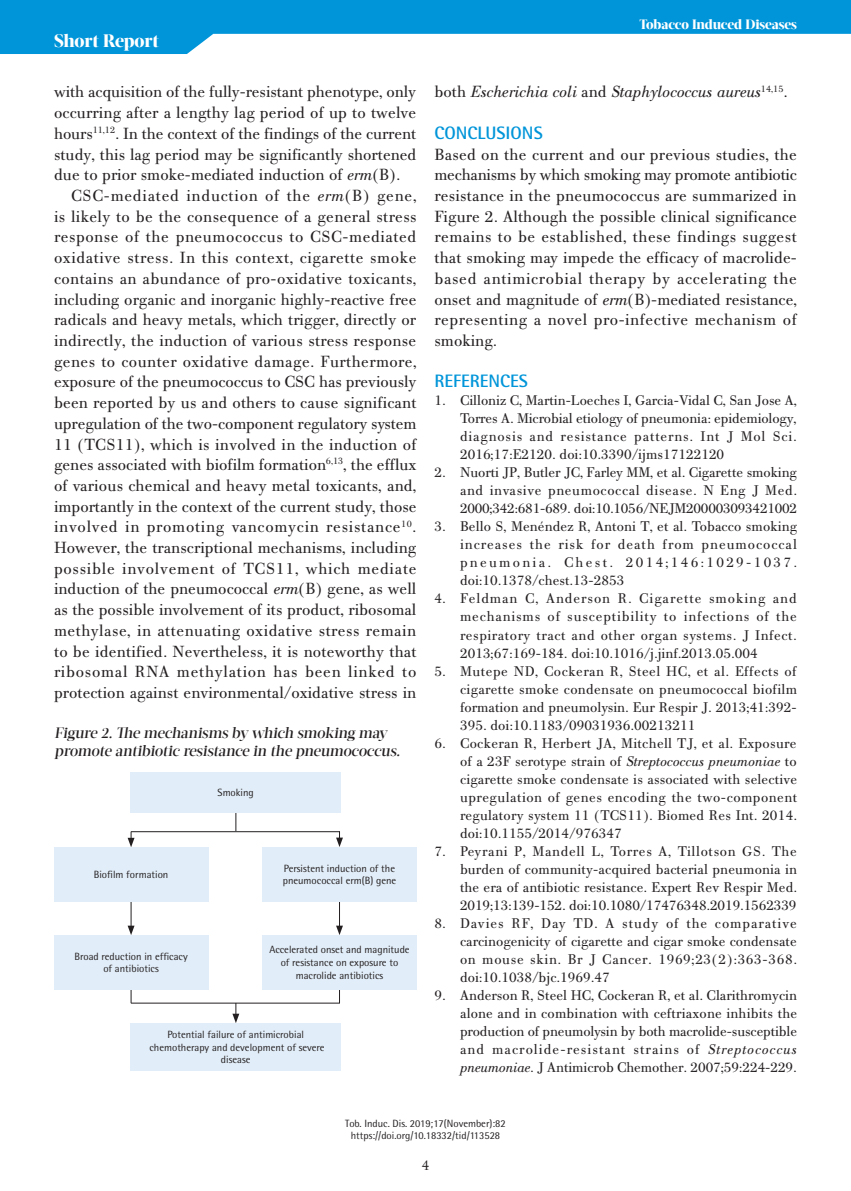
<style>
.page{position:relative;width:851px;height:1191px;background:#fff}
.page>*{position:absolute;margin:0;border:0;box-sizing:border-box;transform-origin:0 0}
.t1{font:700 18px "Rotis Semi Sans Hel";color:#0095d9}
.t2{font:800 18px "Acta Display W04";letter-spacing:-.01em;color:#fff}
.t3{font:17.25px/20.7px "PF Bodoni Text";letter-spacing:.005em;color:#231f20;text-align:justify}
.t4{font:17.25px "PF Bodoni Text";letter-spacing:.04em;color:#231f20}
.t5{font:17.25px "PF Bodoni Text";letter-spacing:.025em;color:#231f20}
.t6{font:17.25px "PF Bodoni Text";letter-spacing:.03em;color:#231f20}
.t7{font:italic 17.25px "PF Bodoni Text";color:#231f20}
.t8{font:15px/18px "PF Bodoni Text";color:#231f20;text-align:justify}
.t9{font:500 15px/18px "Acta Display W04";color:#231f20}
.t10{font:800 13.5px "Acta Display W04";letter-spacing:-.01em;color:#fff}
.t11{font:10.5px/12.6px "Rotis Semi Sans Hel";color:#231f20;text-align:center}
.s1{font-style:italic}
.s2{font-style:normal}
</style>
<div class="page">
<svg style="left:0;top:0;width:850px;height:54px;fill:#0095d9"></svg>
<svg style="left:235px;top:813px;width:1px;height:18px"></svg>
<svg style="left:232px;top:1003px;width:7px;height:20px"></svg>
<hr style="left:131px;top:895px;width:1px;height:33px;background:#231f20">
<svg style="left:128px;top:925px;width:6px;height:10px"></svg>
<svg style="left:128px;top:831px;width:6px;height:16px"></svg>
<svg style="left:131px;top:989px;width:1px;height:13px"></svg>
<hr style="left:339px;top:895px;width:1px;height:33px;background:#231f20">
<svg style="left:336px;top:925px;width:7px;height:10px"></svg>
<svg style="left:336px;top:832px;width:7px;height:15px"></svg>
<svg style="left:339px;top:989px;width:1px;height:13px"></svg>
<hr style="left:131px;top:831px;width:209px;height:1px;background:#231f20">
<hr style="left:131px;top:1002px;width:209px;height:1px;background:#231f20">
<div style="left:130px;top:772px;width:211px;height:41px;background:#e1edf8"></div>
<div style="left:130px;top:1023px;width:211px;height:48px;background:#e1edf8"></div>
<div style="left:262px;top:847px;width:154px;height:54px;background:#e1edf8"></div>
<div style="left:262px;top:935px;width:154px;height:54px;background:#e1edf8"></div>
<div style="left:54px;top:847px;width:154px;height:54px;background:#e1edf8"></div>
<div style="left:54px;top:935px;width:154px;height:54px;background:#e1edf8"></div>
<p class="t2" style="left:54px;top:30px;width:107px">Short Report</p>
<p class="t3" style="left:54px;top:82px;width:363px">with acquisition of the fully-resistant phenotype, only</p>
<p class="t3" style="left:54px;top:103px;width:364px">occurring after a lengthy lag period of up to twelve</p>
<p class="t3" style="left:54px;top:123px;width:363px">hours<sup>11,12</sup>. In the context of the findings of the current</p>
<p class="t3" style="left:54px;top:144px;width:364px">study, this lag period may be significantly shortened</p>
<p class="t3" style="left:54px;top:165px;width:347px">due to prior smoke-mediated induction of <span class="s1">erm</span>(B).</p>
<p class="t4" style="left:71px;top:186px;width:347px">CSC-mediated induction of the <span class="s1">erm</span>(B) gene,</p>
<p class="t3" style="left:54px;top:206px;width:364px">is likely to be the consequence of a general stress</p>
<p class="t6" style="left:54px;top:227px;width:364px">response of the pneumococcus to CSC-mediated</p>
<p class="t6" style="left:54px;top:248px;width:364px">oxidative stress. In this context, cigarette smoke</p>
<p class="t3" style="left:54px;top:268px;width:364px">contains an abundance of pro-oxidative toxicants,</p>
<p class="t3" style="left:54px;top:289px;width:364px">including organic and inorganic highly-reactive free</p>
<p class="t3" style="left:54px;top:310px;width:363px">radicals and heavy metals, which trigger, directly or</p>
<p class="t3" style="left:54px;top:330px;width:364px">indirectly, the induction of various stress response</p>
<p class="t5" style="left:54px;top:352px;width:364px">genes to counter oxidative damage. Furthermore,</p>
<p class="t3" style="left:54px;top:372px;width:364px">exposure of the pneumococcus to CSC has previously</p>
<p class="t3" style="left:54px;top:392px;width:364px">been reported by us and others to cause significant</p>
<p class="t3" style="left:54px;top:413px;width:364px">upregulation of the two-component regulatory system</p>
<p class="t3" style="left:54px;top:434px;width:364px">11 (TCS11), which is involved in the induction of</p>
<p class="t3" style="left:54px;top:454px;width:364px">genes associated with biofilm formation<sup>6,13</sup>, the efflux</p>
<p class="t3" style="left:54px;top:475px;width:364px">of various chemical and heavy metal toxicants, and,</p>
<p class="t3" style="left:54px;top:496px;width:364px">importantly in the context of the current study, those</p>
<p class="t4" style="left:54px;top:517px;width:364px">involved in promoting vancomycin resistance<sup>10</sup>.</p>
<p class="t3" style="left:54px;top:537px;width:364px">However, the transcriptional mechanisms, including</p>
<p class="t4" style="left:54px;top:559px;width:364px">possible involvement of TCS11, which mediate</p>
<p class="t3" style="left:54px;top:579px;width:364px">induction of the pneumococcal <span class="s1">erm</span>(B) gene, as well</p>
<p class="t3" style="left:54px;top:599px;width:364px">as the possible involvement of its product, ribosomal</p>
<p class="t5" style="left:54px;top:621px;width:363px">methylase, in attenuating oxidative stress remain</p>
<p class="t3" style="left:54px;top:641px;width:364px">to be identified. Nevertheless, it is noteworthy that</p>
<p class="t4" style="left:54px;top:662px;width:364px">ribosomal RNA methylation has been linked to</p>
<p class="t3" style="left:54px;top:682px;width:364px">protection against environmental/oxidative stress in</p>
<p class="t9" style="left:55px;top:724px;width:349px">Figure 2. The mechanisms by which smoking may promote antibiotic resistance in the pneumococcus.</p>
<p class="t11" style="left:217px;top:786px;width:38px">Smoking</p>
<p class="t11" style="left:94px;top:868px;width:76px">Biofilm formation</p>
<p class="t11" style="left:74px;top:949px;width:115px">Broad reduction in efficacy of antibiotics</p>
<p class="t11" style="left:283px;top:861px;width:115px;text-align:left">Persistent induction of the pneumococcal erm(B) gene</p>
<p class="t11" style="left:269px;top:943px;width:142px">Accelerated onset and magnitude of resistance on exposure to macrolide antibiotics</p>
<p class="t11" style="left:149px;top:1028px;width:177px">Potential failure of antimicrobial chemotherapy and development of severe disease</p>
<p class="t10" style="left:639px;top:17px;width:159px">Tobacco Induced Diseases</p>
<p class="t7" style="left:434px;top:82px;width:355px"><span class="s2">both</span> Escherichia coli <span class="s2">and</span> Staphylococcus aureus<sup>14,15</sup><span class="s2">.</span></p>
<p class="t1" style="left:434px;top:122px;width:110px">CONCLUSIONS</p>
<p class="t3" style="left:434px;top:144px;width:364px">Based on the current and our previous studies, the mechanisms by which smoking may promote antibiotic resistance in the pneumococcus are summarized in Figure 2. Although the possible clinical significance remains to be established, these findings suggest that smoking may impede the efficacy of macrolide&shy;based antimicrobial therapy by accelerating the onset and magnitude of <span class="s1">erm</span>(B)-mediated resistance, representing a novel pro-infective mechanism of smoking.</p>
<p class="t1" style="left:434px;top:370px;width:95px">REFERENCES</p>
<p class="t8" style="left:460px;top:392px;width:338px;text-indent:-26px">1. Cilloniz C, Martin-Loeches I, Garcia-Vidal C, San Jose A, Torres A. Microbial etiology of pneumonia: epidemiology, diagnosis and resistance patterns. Int J Mol Sci.<br>2016;17:E2120. doi:10.3390/ijms17122120</p>
<p class="t8" style="left:460px;top:464px;width:338px;text-indent:-26px">2. Nuorti JP, Butler JC, Farley MM, et al. Cigarette smoking and invasive pneumococcal disease. N Eng J Med.<br>2000;342:681-689. doi:10.1056/NEJM200003093421002</p>
<p class="t8" style="left:460px;top:518px;width:338px;text-indent:-26px">3. Bello S, Menéndez R, Antoni T, et al. Tobacco smoking increases the risk for death from pneumococcal pneumonia. Chest. 2014;146:1029-1037. doi:10.1378/chest.13-2853</p>
<p class="t8" style="left:460px;top:590px;width:338px;text-indent:-26px">4. Feldman C, Anderson R. Cigarette smoking and mechanisms of susceptibility to infections of the respiratory tract and other organ systems. J Infect.<br>2013;67:169-184. doi:10.1016/j.jinf.2013.05.004</p>
<p class="t8" style="left:460px;top:662px;width:338px;text-indent:-26px">5. Mutepe ND, Cockeran R, Steel HC, et al. Effects of cigarette smoke condensate on pneumococcal biofilm formation and pneumolysin. Eur Respir J. 2013;41:392- 395. doi:10.1183/09031936.00213211</p>
<p class="t8" style="left:460px;top:734px;width:338px;text-indent:-26px">6. Cockeran R, Herbert JA, Mitchell TJ, et al. Exposure of a 23F serotype strain of <span class="s1">Streptococcus pneumoniae</span> to cigarette smoke condensate is associated with selective upregulation of genes encoding the two-component regulatory system 11 (TCS11). Biomed Res Int. 2014. doi:10.1155/2014/976347</p>
<p class="t8" style="left:460px;top:842px;width:338px;text-indent:-26px">7. Peyrani P, Mandell L, Torres A, Tillotson GS. The burden of community-acquired bacterial pneumonia in the era of antibiotic resistance. Expert Rev Respir Med.<br>2019;13:139-152. doi:10.1080/17476348.2019.1562339</p>
<p class="t8" style="left:460px;top:914px;width:338px;text-indent:-26px">8. Davies RF, Day TD. A study of the comparative carcinogenicity of cigarette and cigar smoke condensate on mouse skin. Br J Cancer. 1969;23(2):363-368. doi:10.1038/bjc.1969.47</p>
<p class="t8" style="left:460px;top:986px;width:338px;text-indent:-26px">9. Anderson R, Steel HC, Cockeran R, et al. Clarithromycin alone and in combination with ceftriaxone inhibits the production of pneumolysin by both macrolide-susceptible and macrolide-resistant strains of <span class="s1">Streptococcus pneumoniae</span>. J Antimicrob Chemother. 2007;59:224-229.</p>
<p class="t11" style="left:345px;top:1116px;width:162px">Tob. Induc. Dis. 2019;17(November):82 https://doi.org/10.18332/tid/113528</p>
<p class="t8" style="left:421px;top:1156px;width:9px">4</p>
</div>
